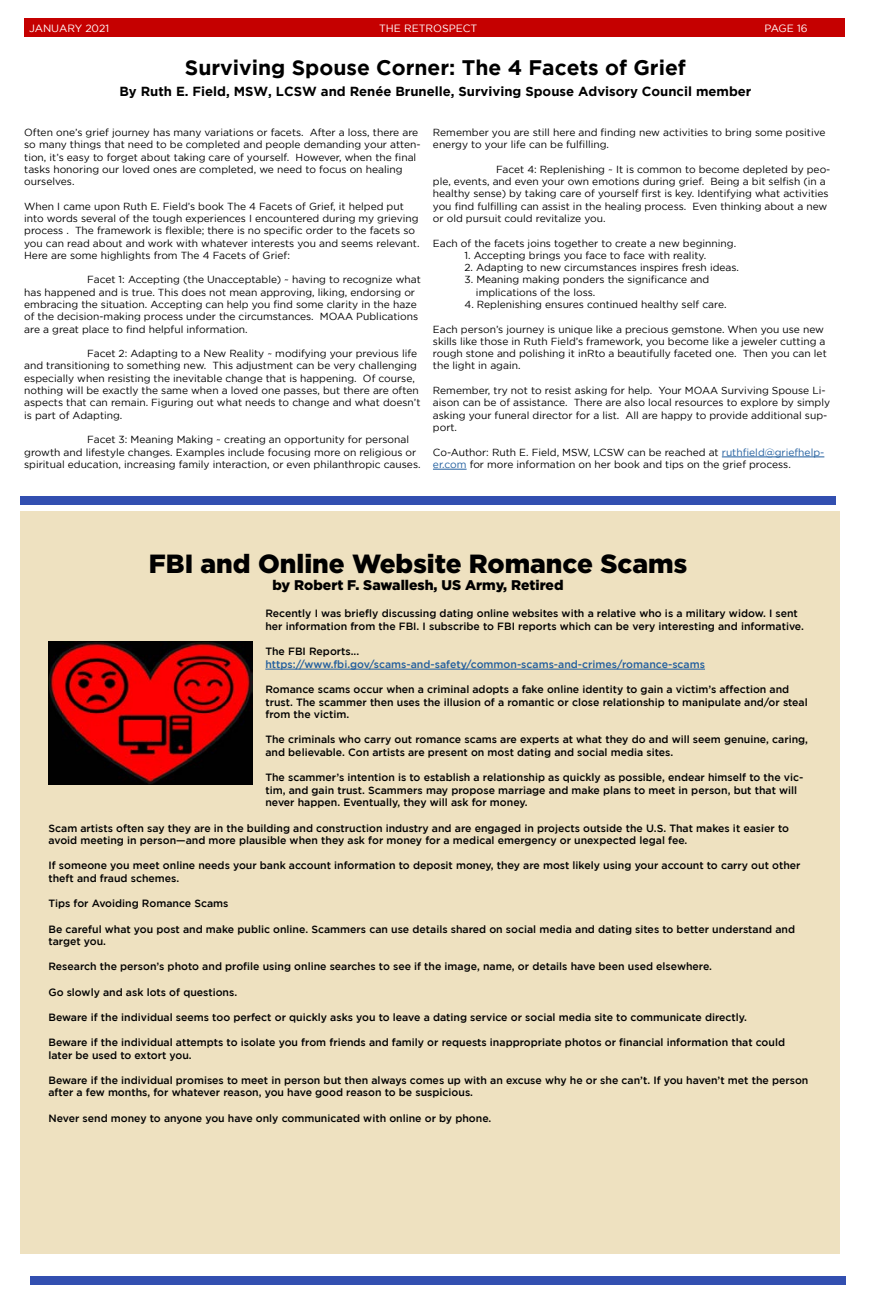
<style>
.page{position:relative;width:869px;height:1303px;background:#fff}
.page>*{position:absolute;margin:0;border:0;box-sizing:border-box;transform-origin:0 0}
.t1{font:900 26.25px "Gotham";color:#000}
.t2{font:700 21px "Gotham";color:#000}
.t3{font:900 14px "Gotham";color:#000}
.t4{font:700 13.12px "Gotham";color:#000}
.t5{font:500 10.5px/12.6px "Gotham";color:#000}
.t6{font:500 10.5px "Gotham";color:#215e9e}
.t7{font:10.5px "Gotham";color:#fff}
.t8{font:10.24px/12.2px "Gotham";color:#000}
.s1{color:#215e9e}
</style>
<div class="page">
<div style="left:20px;top:511px;width:819px;height:742px;background:#eee1c0"></div>
<div style="left:24px;top:19px;width:820px;height:18px;background:#c50000"></div>
<div style="left:30px;top:1275px;width:815px;height:9px;background:#324fb0"></div>
<hr style="left:721px;top:456px;width:103px;height:1px;background:#215e9e">
<hr style="left:433px;top:469px;width:33px;height:1px;background:#215e9e">
<div style="left:20px;top:496px;width:815px;height:9px;background:#324fb0"></div>
<hr style="left:265px;top:669px;width:439px;height:1px;background:#215e9e">
<img style="left:48px;top:641px;width:205px;height:143px">
<p class="t7" style="left:29px;top:22px;width:81px">JANUARY 2021</p>
<p class="t7" style="left:379px;top:22px;width:100px">THE RETROSPECT</p>
<p class="t7" style="left:764px;top:22px;width:45px">PAGE 16</p>
<h2 class="t2" style="left:185px;top:55px;width:502px">Surviving Spouse Corner: The 4 Facets of Grief</h2>
<p class="t4" style="left:119px;top:83px;width:633px">By Ruth E. Field, MSW, LCSW and Renée Brunelle, Surviving Spouse Advisory Council member</p>
<p class="t8" style="left:24px;top:126px;width:398px">Often one’s grief journey has many variations or facets. After a loss, there are so many things that need to be completed and people demanding your atten&shy;tion, it’s easy to forget about taking care of yourself. However, when the final tasks honoring our loved ones are completed, we need to focus on healing ourselves.</p>
<p class="t8" style="left:24px;top:200px;width:397px">When I came upon Ruth E. Field’s book The 4 Facets of Grief, it helped put into words several of the tough experiences I encountered during my grieving process . The framework is flexible; there is no specific order to the facets so you can read about and work with whatever interests you and seems relevant.<br>Here are some highlights from The 4 Facets of Grief:</p>
<p class="t8" style="left:24px;top:273px;width:398px;text-indent:63px">Facet 1: Accepting (the Unacceptable) ~ having to recognize what has happened and is true. This does not mean approving, liking, endorsing or embracing the situation. Accepting can help you find some clarity in the haze of the decision-making process under the circumstances. MOAA Publications are a great place to find helpful information.</p>
<p class="t8" style="left:24px;top:347px;width:397px;text-indent:63px">Facet 2: Adapting to a New Reality ~ modifying your previous life and transitioning to something new. This adjustment can be very challenging especially when resisting the inevitable change that is happening. Of course, nothing will be exactly the same when a loved one passes, but there are often aspects that can remain. Figuring out what needs to change and what doesn’t is part of Adapting.</p>
<p class="t8" style="left:24px;top:433px;width:398px;text-indent:63px">Facet 3: Meaning Making ~ creating an opportunity for personal growth and lifestyle changes. Examples include focusing more on religious or spiritual education, increasing family interaction, or even philanthropic causes.</p>
<p class="t8" style="left:433px;top:126px;width:394px">Remember you are still here and finding new activities to bring some positive energy to your life can be fulfilling.</p>
<p class="t8" style="left:433px;top:163px;width:399px;text-indent:63px">Facet 4: Replenishing ~ It is common to become depleted by peo&shy;ple, events, and even your own emotions during grief. Being a bit selfish (in a healthy sense) by taking care of yourself first is key. Identifying what activities you find fulfilling can assist in the healing process. Even thinking about a new or old pursuit could revitalize you.</p>
<p class="t8" style="left:433px;top:236px;width:305px">Each of the facets joins together to create a new beginning.</p>
<p class="t8" style="left:464px;top:249px;width:243px">1. Accepting brings you face to face with reality.</p>
<p class="t8" style="left:464px;top:261px;width:276px">2. Adapting to new circumstances inspires fresh ideas.</p>
<p class="t8" style="left:476px;top:273px;width:235px;text-indent:-11px">3. Meaning making ponders the significance and implications of the loss.</p>
<p class="t8" style="left:464px;top:298px;width:263px">4. Replenishing ensures continued healthy self care.</p>
<p class="t8" style="left:433px;top:322px;width:395px">Each person’s journey is unique like a precious gemstone. When you use new skills like those in Ruth Field’s framework, you become like a jeweler cutting a rough stone and polishing it inRto a beautifully faceted one. Then you can let the light in again.</p>
<p class="t8" style="left:433px;top:384px;width:398px">Remember, try not to resist asking for help. Your MOAA Surviving Spouse Li&shy;aison can be of assistance. There are also local resources to explore by simply asking your funeral director for a list. All are happy to provide additional sup&shy;port.</p>
<p class="t8" style="left:433px;top:445px;width:393px">Co-Author: Ruth E. Field, MSW, LCSW can be reached at <span class="s1">ruthfield@griefhelp&shy;er.com</span> for more information on her book and tips on the grief process.</p>
<h1 class="t1" style="left:149px;top:548px;width:539px">FBI and Online Website Romance Scams</h1>
<h3 class="t3" style="left:272px;top:576px;width:292px">by Robert F. Sawallesh, US Army, Retired</h3>
<p class="t5" style="left:265px;top:607px;width:540px">Recently I was briefly discussing dating online websites with a relative who is a military widow. I sent her information from the FBI. I subscribe to FBI reports which can be very interesting and informative.</p>
<p class="t5" style="left:265px;top:644px;width:95px">The FBI Reports...</p>
<p class="t6" style="left:265px;top:658px;width:441px">https://www.fbi.gov/scams-and-safety/common-scams-and-crimes/romance-scams</p>
<p class="t5" style="left:265px;top:682px;width:543px">Romance scams occur when a criminal adopts a fake online identity to gain a victim’s affection and trust. The scammer then uses the illusion of a romantic or close relationship to manipulate and/or steal from the victim.</p>
<p class="t5" style="left:265px;top:733px;width:544px">The criminals who carry out romance scams are experts at what they do and will seem genuine, caring, and believable. Con artists are present on most dating and social media sites.</p>
<p class="t5" style="left:265px;top:770px;width:539px">The scammer’s intention is to establish a relationship as quickly as possible, endear himself to the vic&shy;tim, and gain trust. Scammers may propose marriage and make plans to meet in person, but that will never happen. Eventually, they will ask for money.</p>
<p class="t5" style="left:48px;top:821px;width:741px">Scam artists often say they are in the building and construction industry and are engaged in projects outside the U.S. That makes it easier to avoid meeting in person—and more plausible when they ask for money for a medical emergency or unexpected legal fee.</p>
<p class="t5" style="left:48px;top:859px;width:753px">If someone you meet online needs your bank account information to deposit money, they are most likely using your account to carry out other theft and fraud schemes.</p>
<p class="t5" style="left:48px;top:896px;width:181px">Tips for Avoiding Romance Scams</p>
<p class="t5" style="left:48px;top:922px;width:747px">Be careful what you post and make public online. Scammers can use details shared on social media and dating sites to better understand and target you.</p>
<p class="t5" style="left:48px;top:959px;width:665px">Research the person’s photo and profile using online searches to see if the image, name, or details have been used elsewhere.</p>
<p class="t5" style="left:48px;top:985px;width:190px">Go slowly and ask lots of questions.</p>
<p class="t5" style="left:48px;top:1010px;width:699px">Beware if the individual seems too perfect or quickly asks you to leave a dating service or social media site to communicate directly.</p>
<p class="t5" style="left:48px;top:1035px;width:737px">Beware if the individual attempts to isolate you from friends and family or requests inappropriate photos or financial information that could later be used to extort you.</p>
<p class="t5" style="left:48px;top:1073px;width:761px">Beware if the individual promises to meet in person but then always comes up with an excuse why he or she can’t. If you haven’t met the person after a few months, for whatever reason, you have good reason to be suspicious.</p>
<p class="t5" style="left:48px;top:1111px;width:444px">Never send money to anyone you have only communicated with online or by phone.</p>
</div>
